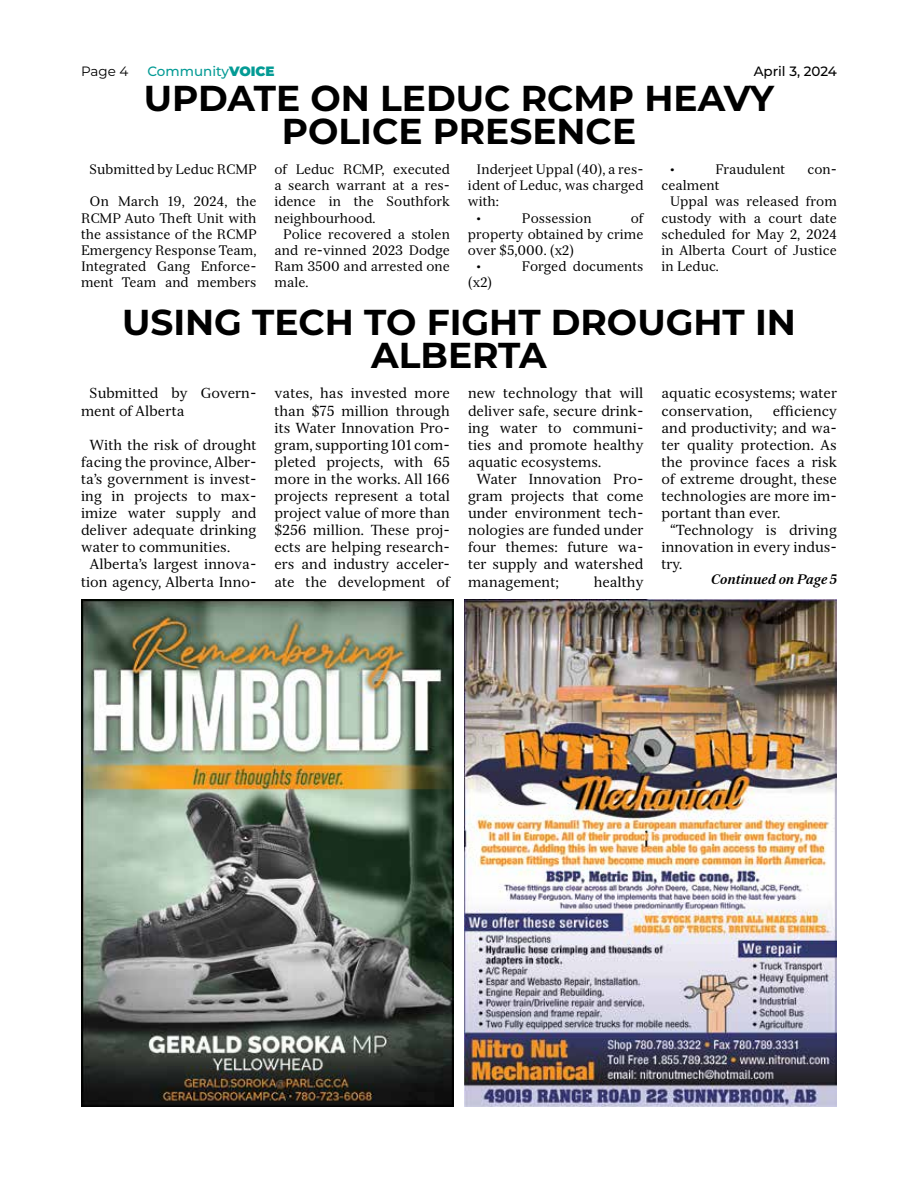
<style>
.page{position:relative;width:918px;height:1188px;background:#fff}
.page>*{position:absolute;margin:0;border:0;box-sizing:border-box;transform-origin:0 0}
.t1{font:700 36px/33px "Montserrat";color:#000;text-align:center}
.t2{font:14.25px/17.1px "Serif 12 Beta";color:#000;text-align:justify}
.t3{font:13.5px/16.2px "Serif 12 Beta";color:#000;text-align:justify}
.t4{font:italic 700 13.5px "Serif 12 Beta";color:#000}
.t5{font:500 13.5px "Montserrat";color:#049b95}
.t6{font:500 13.5px "Montserrat";letter-spacing:-.005em;color:#000}
.t7{font:13.5px "Montserrat";color:#000}
.s1{font-weight:900}
</style>
<div class="page">
<img style="left:464px;top:599px;width:373px;height:508px">
<img style="left:81px;top:599px;width:373px;height:508px">
<p class="t6" style="left:754px;top:62px;width:85px">April 3, 2024</p>
<h1 class="t1" style="left:144px;top:80px;width:632px">UPDATE ON LEDUC RCMP HEAVY<br>POLICE PRESENCE</h1>
<p class="t3" style="left:90px;top:161px;width:169px">Submitted by Leduc RCMP</p>
<p class="t3" style="left:81px;top:194px;width:177px;text-indent:9px">On March 19, 2024, the RCMP Auto Theft Unit with the assistance of the RCMP Emergency Response Team, Integrated Gang Enforce&shy;ment Team and members</p>
<p class="t7" style="left:81px;top:62px;width:49px">Page 4</p>
<p class="t5" style="left:147px;top:62px;width:129px">Community<span class="s1">VOICE</span></p>
<p class="t3" style="left:477px;top:161px;width:168px">Inderjeet Uppal (40), a res-</p>
<p class="t3" style="left:468px;top:177px;width:177px">ident of Leduc, was charged</p>
<p class="t3" style="left:468px;top:194px;width:33px">with:</p>
<p class="t3" style="left:477px;top:210px;width:6px">•</p>
<p class="t3" style="left:522px;top:210px;width:71px">Possession</p>
<p class="t3" style="left:631px;top:210px;width:14px">of</p>
<p class="t3" style="left:468px;top:226px;width:177px">property obtained by crime</p>
<p class="t3" style="left:468px;top:242px;width:108px">over $5,000. (x2)</p>
<p class="t3" style="left:477px;top:258px;width:6px">•</p>
<p class="t3" style="left:522px;top:258px;width:123px">Forged documents</p>
<p class="t3" style="left:468px;top:275px;width:26px">(x2)</p>
<p class="t3" style="left:670px;top:161px;width:6px">•</p>
<p class="t3" style="left:715px;top:161px;width:71px">Fraudulent</p>
<p class="t3" style="left:807px;top:161px;width:31px">con-</p>
<p class="t3" style="left:661px;top:177px;width:60px">cealment</p>
<p class="t3" style="left:670px;top:194px;width:168px">Uppal was released from</p>
<p class="t3" style="left:661px;top:210px;width:177px">custody with a court date</p>
<p class="t3" style="left:661px;top:226px;width:177px">scheduled for May 2, 2024</p>
<p class="t3" style="left:661px;top:242px;width:177px">in Alberta Court of Justice</p>
<p class="t3" style="left:661px;top:258px;width:59px">in Leduc.</p>
<h1 class="t1" style="left:122px;top:304px;width:675px">USING TECH TO FIGHT DROUGHT IN<br>ALBERTA</h1>
<p class="t3" style="left:274px;top:161px;width:177px">of Leduc RCMP, executed a search warrant at a res&shy;idence in the Southfork neighbourhood.</p>
<p class="t3" style="left:274px;top:226px;width:177px;text-indent:9px">Police recovered a stolen and re-vinned 2023 Dodge Ram 3500 and arrested one male.</p>
<p class="t2" style="left:81px;top:385px;width:177px;text-indent:9px">Submitted by Govern&shy;ment of Alberta</p>
<p class="t2" style="left:81px;top:436px;width:177px;text-indent:9px">With the risk of drought facing the province, Alber&shy;ta’s government is invest&shy;ing in projects to max&shy;imize water supply and deliver adequate drinking water to communities.</p>
<p class="t2" style="left:81px;top:556px;width:177px;text-align:right">Alberta’s largest innova&shy;tion agency, Alberta Inno-</p>
<p class="t2" style="left:275px;top:385px;width:177px">vates, has invested more than $75 million through its Water Innovation Pro&shy;gram, supporting 101 com&shy;pleted projects, with 65 more in the works. All 166 projects represent a total project value of more than $256 million. These proj&shy;ects are helping research&shy;ers and industry acceler&shy;ate the development of</p>
<p class="t2" style="left:468px;top:385px;width:177px">new technology that will deliver safe, secure drink&shy;ing water to communi&shy;ties and promote healthy aquatic ecosystems.</p>
<p class="t2" style="left:468px;top:470px;width:177px;text-indent:9px">Water Innovation Pro&shy;gram projects that come under environment tech&shy;nologies are funded under four themes: future wa&shy;ter supply and watershed management;</p>
<p class="t2" style="left:594px;top:573px;width:51px">healthy</p>
<p class="t2" style="left:662px;top:385px;width:177px">aquatic ecosystems; water conservation,</p>
<p class="t2" style="left:662px;top:402px;width:177px;text-indent:111px">efficiency and productivity; and wa&shy;ter quality protection. As the province faces a risk of extreme drought, these technologies are more im&shy;portant than ever.</p>
<p class="t2" style="left:662px;top:522px;width:177px;text-indent:9px">“Technology is driving innovation in every indus&shy;try.</p>
<p class="t4" style="left:711px;top:572px;width:128px">Continued on Page 5</p>
</div>
